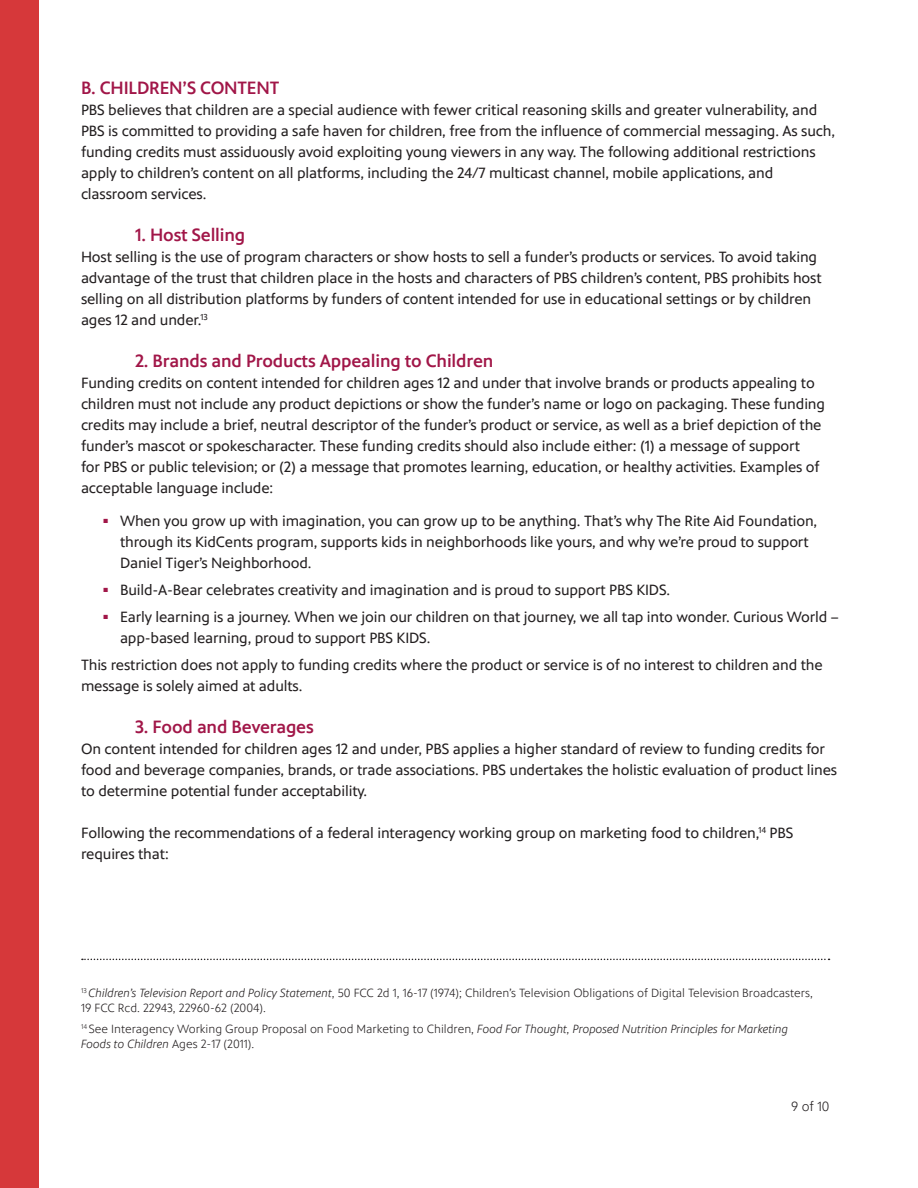
<style>
.page{position:relative;width:918px;height:1188px;background:#fff}
.page>*{position:absolute;margin:0;border:0;box-sizing:border-box;transform-origin:0 0}
.t1{font:500 18px "PBS Sans";letter-spacing:-.01em;color:#a11648}
.t2{font:15px/21px "PBS Sans";letter-spacing:-.01em;color:#231f20}
.t3{font:300 13.5px "PBS Sans";color:#231f20}
.t4{font:300 12px "PBS Sans";color:#231f20}
.t5{font:italic 300 12px "PBS Sans";color:#231f20}
.s1{font-style:italic}
.s2{font-style:normal}
</style>
<div class="page">
<div style="left:0;top:0;width:39px;height:1188px;background:#d6383a"></div>
<svg style="left:82px;top:959px;width:748px;height:1px"></svg>
<p class="t1" style="left:81px;top:78px;width:200px">B. CHILDREN’S CONTENT</p>
<p class="t2" style="left:81px;top:100px;width:756px">PBS believes that children are a special audience with fewer critical reasoning skills and greater vulnerability, and PBS is committed to providing a safe haven for children, free from the influence of commercial messaging. As such, funding credits must assiduously avoid exploiting young viewers in any way. The following additional restrictions apply to children’s content on all platforms, including the 24/7 multicast channel, mobile applications, and classroom services.</p>
<p class="t1" style="left:135px;top:225px;width:112px">1. Host Selling</p>
<p class="t2" style="left:81px;top:247px;width:742px">Host selling is the use of program characters or show hosts to sell a funder’s products or services. To avoid taking advantage of the trust that children place in the hosts and characters of PBS children’s content, PBS prohibits host selling on all distribution platforms by funders of content intended for use in educational settings or by children ages 12 and under.<sup>13</sup></p>
<p class="t1" style="left:135px;top:351px;width:360px">2. Brands and Products Appealing to Children</p>
<p class="t2" style="left:81px;top:373px;width:746px">Funding credits on content intended for children ages 12 and under that involve brands or products appealing to children must not include any product depictions or show the funder’s name or logo on packaging. These funding credits may include a brief, neutral descriptor of the funder’s product or service, as well as a brief depiction of the funder’s mascot or spokescharacter. These funding credits should also include either: (1) a message of support<br>for PBS or public television; or (2) a message that promotes learning, education, or healthy activities. Examples of acceptable language include:</p>
<p class="t2" style="left:120px;top:511px;width:699px;text-indent:-16px"><sup>■</sup> When you grow up with imagination, you can grow up to be anything. That’s why The Rite Aid Foundation, through its KidCents program, supports kids in neighborhoods like yours, and why we’re proud to support<br>Daniel Tiger’s Neighborhood.</p>
<p class="t2" style="left:104px;top:580px;width:568px"><sup>■</sup> Build-A-Bear celebrates creativity and imagination and is proud to support PBS KIDS.</p>
<p class="t2" style="left:120px;top:607px;width:720px;text-indent:-16px"><sup>■</sup> Early learning is a journey. When we join our children on that journey, we all tap into wonder. Curious World – app-based learning, proud to support PBS KIDS.</p>
<p class="t2" style="left:81px;top:655px;width:743px">This restriction does not apply to funding credits where the product or service is of no interest to children and the message is solely aimed at adults.</p>
<p class="t1" style="left:135px;top:717px;width:180px">3. Food and Beverages</p>
<p class="t2" style="left:81px;top:739px;width:758px">On content intended for children ages 12 and under, PBS applies a higher standard of review to funding credits for food and beverage companies, brands, or trade associations. PBS undertakes the holistic evaluation of product lines to determine potential funder acceptability.</p>
<p class="t2" style="left:81px;top:823px;width:714px">Following the recommendations of a federal interagency working group on marketing food to children,<sup>14</sup> PBS requires that:</p>
<p class="t4" style="left:81px;top:987px;width:733px"><sup>13</sup> <span class="s1">Children’s Television Report and Policy Statement</span>, 50 FCC 2d 1, 16-17 (1974); Children’s Television Obligations of Digital Television Broadcasters,</p>
<p class="t4" style="left:81px;top:1002px;width:187px">19 FCC Rcd. 22943, 22960-62 (2004).</p>
<p class="t4" style="left:81px;top:1023px;width:709px"><sup>14</sup> See Interagency Working Group Proposal on Food Marketing to Children, <span class="s1">Food For Thought, Proposed Nutrition Principles for Marketing</span></p>
<p class="t5" style="left:81px;top:1038px;width:175px">Foods to Children <span class="s2">Ages 2-17 (2011).</span></p>
<p class="t3" style="left:791px;top:1099px;width:40px">9 of 10</p>
</div>
